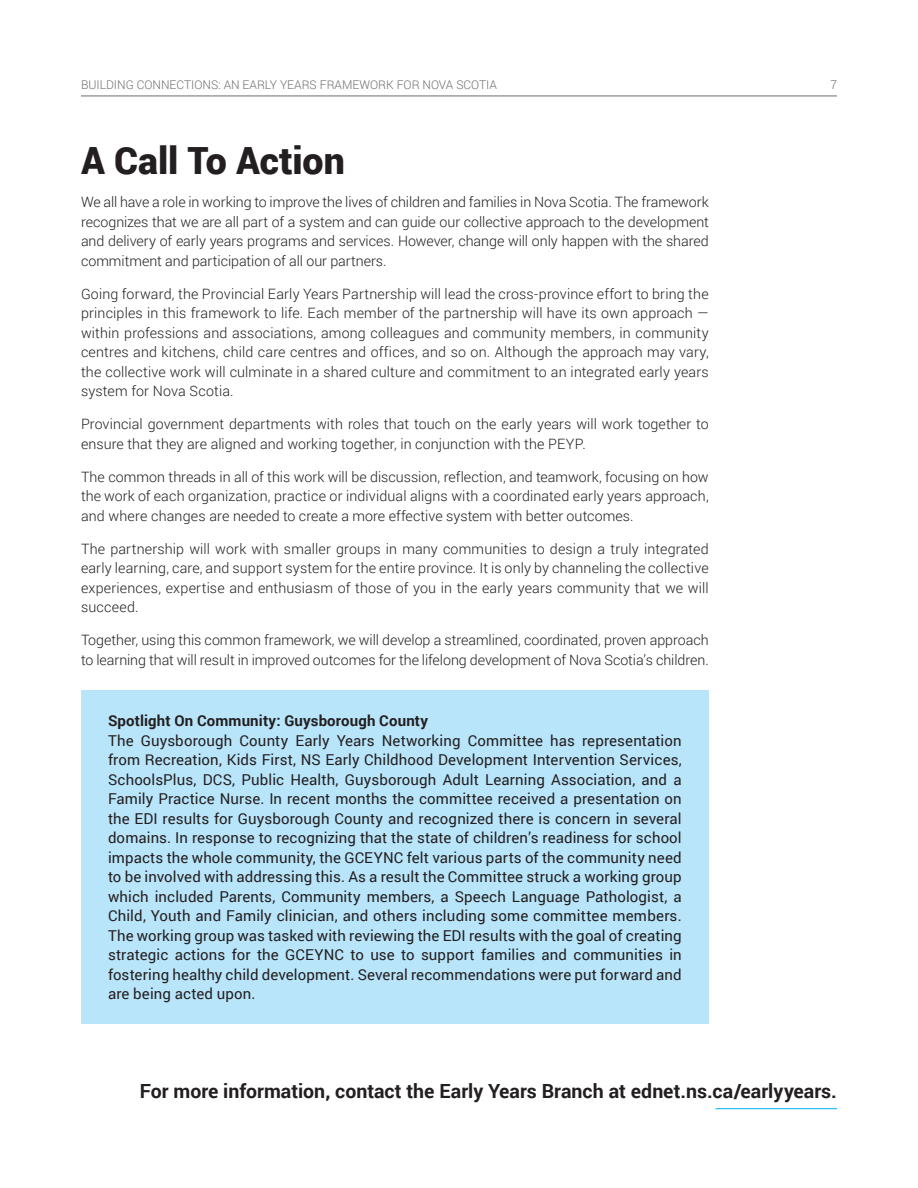
<style>
.page{position:relative;width:918px;height:1188px;background:#fff}
.page>*{position:absolute;margin:0;border:0;box-sizing:border-box;transform-origin:0 0}
.t1{font:900 37.5px "Roboto";letter-spacing:-.005em;color:#231f20}
.t2{font:700 19.5px "Roboto";color:#231f20}
.t3{font:15px/19.5px "Roboto";letter-spacing:.01em;color:#231f20;text-align:justify}
.t4{font:700 15px "Roboto";letter-spacing:.01em;color:#231f20}
.t5{font:300 14.25px/19.5px "Roboto";color:#231f20;text-align:justify}
.t6{font:300 12px "Roboto";color:#6c6d70}
</style>
<div class="page">
<hr style="left:81px;top:96px;width:756px;height:1px;background:#6c6d70">
<div style="left:81px;top:690px;width:628px;height:61px;background:#b9e5fa"></div>
<div style="left:81px;top:710px;width:628px;height:314px;background:#b9e5fa"></div>
<hr style="left:716px;top:1108px;width:121px;height:1px;background:#00aeef">
<p class="t6" style="left:81px;top:76px;width:418px">BUILDING CONNECTIONS: AN EARLY YEARS FRAMEWORK FOR NOVA SCOTIA</p>
<p class="t6" style="left:830px;top:76px;width:8px">7</p>
<h1 class="t1" style="left:81px;top:134px;width:265px">A Call To Action</h1>
<p class="t5" style="left:81px;top:192px;width:629px">We all have a role in working to improve the lives of children and families in Nova Scotia. The framework recognizes that we are all part of a system and can guide our collective approach to the development and delivery of early years programs and services. However, change will only happen with the shared commitment and participation of all our partners.</p>
<p class="t5" style="left:81px;top:283px;width:629px">Going forward, the Provincial Early Years Partnership will lead the cross-province effort to bring the principles in this framework to life. Each member of the partnership will have its own approach — within professions and associations, among colleagues and community members, in community centres and kitchens, child care centres and offices, and so on. Although the approach may vary, the collective work will culminate in a shared culture and commitment to an integrated early years system for Nova Scotia.</p>
<p class="t5" style="left:81px;top:414px;width:629px">Provincial government departments with roles that touch on the early years will work together to ensure that they are aligned and working together, in conjunction with the PEYP.</p>
<p class="t5" style="left:81px;top:466px;width:629px">The common threads in all of this work will be discussion, reflection, and teamwork, focusing on how the work of each organization, practice or individual aligns with a coordinated early years approach, and where changes are needed to create a more effective system with better outcomes.</p>
<p class="t5" style="left:81px;top:538px;width:629px">The partnership will work with smaller groups in many communities to design a truly integrated early learning, care, and support system for the entire province. It is only by channeling the collective experiences, expertise and enthusiasm of those of you in the early years community that we will succeed.</p>
<p class="t5" style="left:81px;top:630px;width:629px">Together, using this common framework, we will develop a streamlined, coordinated, proven approach to learning that will result in improved outcomes for the lifelong development of Nova Scotia’s children.</p>
<p class="t4" style="left:108px;top:710px;width:322px">Spotlight On Community: Guysborough County</p>
<p class="t3" style="left:108px;top:730px;width:575px">The Guysborough County Early Years Networking Committee has representation from Recreation, Kids First, NS Early Childhood Development Intervention Services, SchoolsPlus, DCS, Public Health, Guysborough Adult Learning Association, and a Family Practice Nurse. In recent months the committee received a presentation on the EDI results for Guysborough County and recognized there is concern in several domains. In response to recognizing that the state of children’s readiness for school impacts the whole community, the GCEYNC felt various parts of the community need to be involved with addressing this. As a result the Committee struck a working group which included Parents, Community members, a Speech Language Pathologist, a Child, Youth and Family clinician, and others including some committee members.<br>The working group was tasked with reviewing the EDI results with the goal of creating strategic actions for the GCEYNC to use to support families and communities in fostering healthy child development. Several recommendations were put forward and are being acted upon.</p>
<h2 class="t2" style="left:140px;top:1077px;width:699px">For more information, contact the Early Years Branch at ednet.ns.ca/earlyyears.</h2>
</div>
